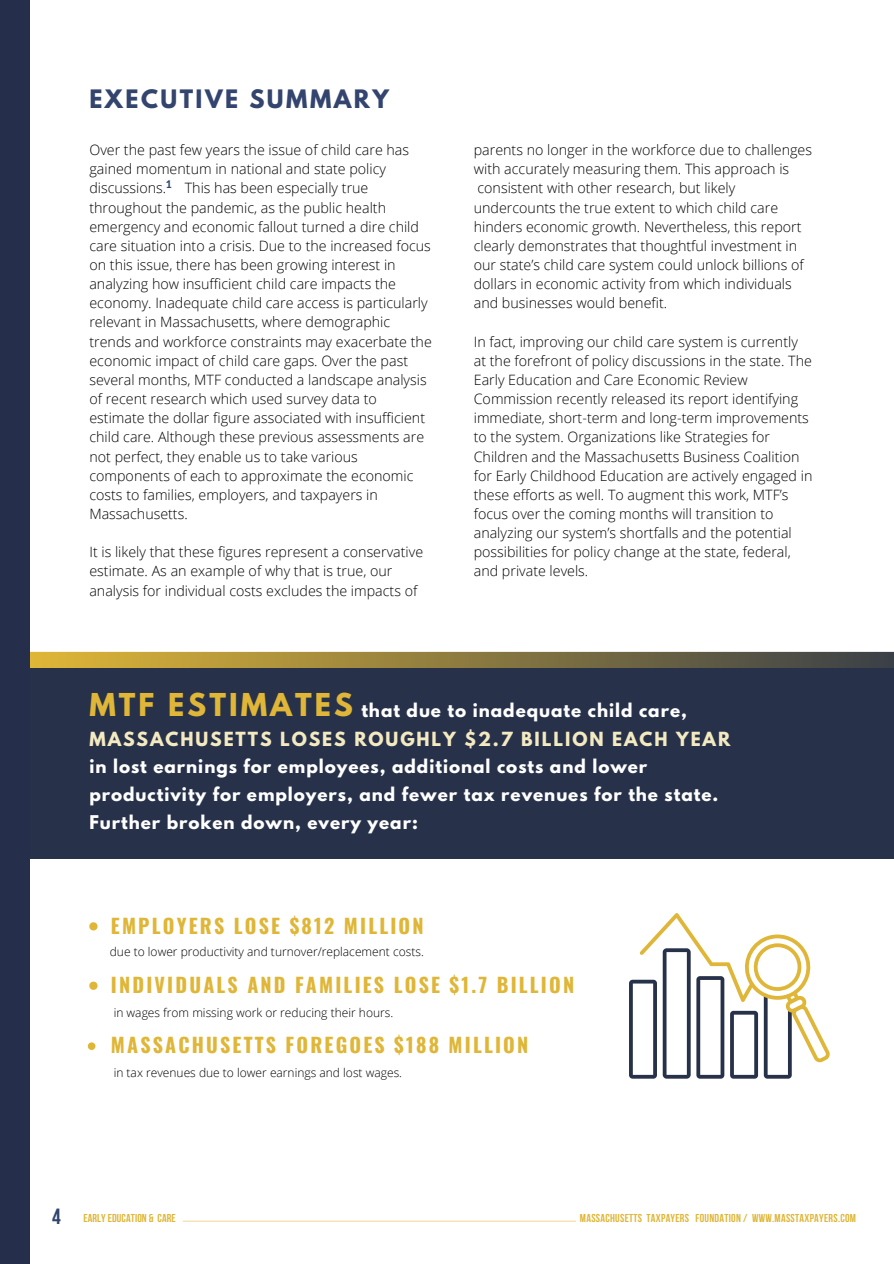
<style>
.page{position:relative;width:894px;height:1264px;background:#fff}
.page>*{position:absolute;margin:0;border:0;box-sizing:border-box;transform-origin:0 0}
.t1{font:700 27.9px "League Spartan";letter-spacing:.11em;color:#dfb637}
.t2{font:700 22.5px "League Spartan";letter-spacing:.11em;color:#33446e}
.t3{font:700 21.9px "Bebas Neue";color:#33446e}
.t4{font:700 19.95px "Oswald";letter-spacing:.11em;color:#dfb637}
.t5{font:700 17.25px "League Spartan";letter-spacing:.11em;color:#f4eac1}
.t6{font:700 16.8px/28.2px "League Spartan";letter-spacing:.055em;color:#fff}
.t7{font:300 14.25px/19.2px "Open Sans";color:#000}
.t8{font:300 12px "Open Sans";color:#000}
.t9{font:700 11.4px "Bebas Neue";letter-spacing:.025em;color:#dfb637}
.t10{font:800 10.5px "Lato";color:#33446e}
</style>
<div class="page">
<hr style="left:183px;top:1220px;width:393px;height:1px;background:#dfb637">
<svg style="left:30px;top:652px;width:863px;height:16px;background:#8c7b3f"></svg>
<div style="left:0;top:668px;width:893px;height:190px;background:#27324a"></div>
<div style="left:0;top:0;width:30px;height:1263px;background:#252e4a"></div>
<svg style="left:629px;top:913px;width:201px;height:165px"></svg>
<svg style="left:89px;top:922px;width:8px;height:8px"></svg>
<svg style="left:88px;top:1042px;width:7px;height:7px"></svg>
<svg style="left:89px;top:981px;width:8px;height:8px"></svg>
<p class="t2" style="left:89px;top:88px;width:301px">EXECUTIVE SUMMARY</p>
<p class="t7" style="left:89px;top:140px;width:321px">Over the past few years the issue of child care has gained momentum in national and state policy discussions.</p>
<p class="t10" style="left:166px;top:177px;width:8px">1</p>
<p class="t7" style="left:89px;top:178px;width:344px;text-indent:95px">This has been especially true throughout the pandemic, as the public health emergency and economic fallout turned a dire child care situation into a crisis. Due to the increased focus on this issue, there has been growing interest in analyzing how insufficient child care impacts the economy. Inadequate child care access is particularly relevant in Massachusetts, where demographic trends and workforce constraints may exacerbate the economic impact of child care gaps. Over the past several months, MTF conducted a landscape analysis of recent research which used survey data to estimate the dollar figure associated with insufficient child care. Although these previous assessments are not perfect, they enable us to take various components of each to approximate the economic costs to families, employers, and taxpayers in Massachusetts.</p>
<p class="t7" style="left:89px;top:542px;width:335px">It is likely that these figures represent a conservative estimate. As an example of why that is true, our</p>
<p class="t7" style="left:89px;top:580px;width:329px">analysis for individual costs excludes the impacts of</p>
<p class="t7" style="left:473px;top:140px;width:339px">parents no longer in the workforce due to challenges with accurately measuring them. This approach is consistent with other research, but likely undercounts the true extent to which child care hinders economic growth. Nevertheless, this report clearly demonstrates that thoughtful investment in</p>
<p class="t7" style="left:473px;top:255px;width:331px">our state’s child care system could unlock billions of dollars in economic activity from which individuals and businesses would benefit.</p>
<p class="t7" style="left:473px;top:331px;width:340px">In fact, improving our child care system is currently at the forefront of policy discussions in the state. The Early Education and Care Economic Review Commission recently released its report identifying immediate, short-term and long-term improvements to the system. Organizations like Strategies for Children and the Massachusetts Business Coalition for Early Childhood Education are actively engaged in these efforts as well. To augment this work, MTF’s focus over the coming months will transition to analyzing our system’s shortfalls and the potential possibilities for policy change at the state, federal, and private levels.</p>
<p class="t1" style="left:89px;top:690px;width:265px">MTF ESTIMATES</p>
<p class="t5" style="left:89px;top:730px;width:642px">MASSACHUSETTS LOSES ROUGHLY $2.7 BILLION EACH YEAR</p>
<p class="t6" style="left:361px;top:697px;width:327px">that due to inadequate child care,</p>
<p class="t6" style="left:89px;top:754px;width:630px">in lost earnings for employees, additional costs and lower productivity for employers, and fewer tax revenues for the state.<br>Further broken down, every year:</p>
<p class="t4" style="left:111px;top:910px;width:314px">EMPLOYERS LOSE $812 MILLION</p>
<p class="t8" style="left:110px;top:943px;width:315px">due to lower productivity and turnover/replacement costs.</p>
<p class="t4" style="left:111px;top:969px;width:464px">INDIVIDUALS AND FAMILIES LOSE $1.7 BILLION</p>
<p class="t8" style="left:114px;top:1003px;width:281px">in wages from missing work or reducing their hours.</p>
<p class="t4" style="left:111px;top:1029px;width:419px">MASSACHUSETTS FOREGOES $188 MILLION</p>
<p class="t8" style="left:114px;top:1063px;width:290px">in tax revenues due to lower earnings and lost wages.</p>
<p class="t3" style="left:52px;top:1207px;width:10px">4</p>
<p class="t9" style="left:83px;top:1213px;width:94px">EARLY EDUCATION &amp; CARE</p>
<p class="t9" style="left:579px;top:1213px;width:277px">MASSACHUSETTS TAXPAYERS FOUNDATION / WWW.MASSTAXPAYERS.COM</p>
</div>
